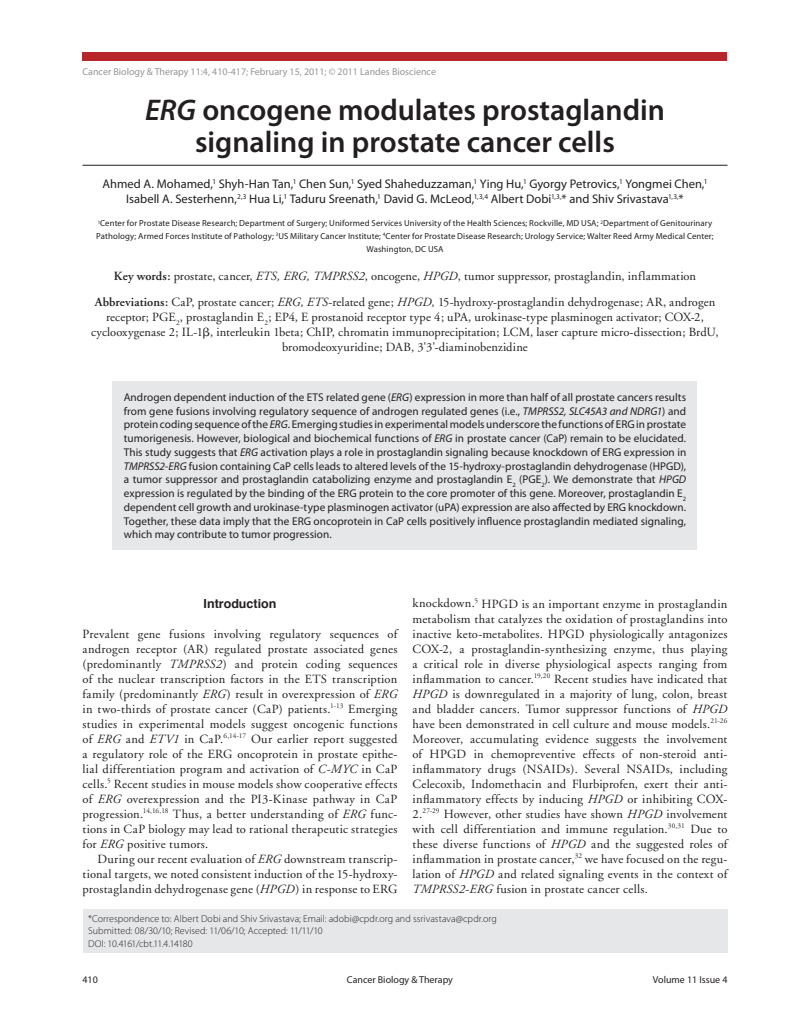
<style>
.page{position:relative;width:810px;height:1035px;background:#fff}
.page>*{position:absolute;margin:0;border:0;box-sizing:border-box;transform-origin:0 0}
.t1{font:600 30px/32.5px "Myriad Pro";color:#231f20;text-align:center}
.t2{font:12.5px/15px "Adobe Garamond";letter-spacing:.01em;color:#231f20;text-align:justify}
.t3{font:12.5px/15px "Myriad Pro";color:#231f20;text-align:center}
.t4{font:700 12.5px "Helvetica";color:#231f20}
.t5{font:11.25px/13.8px "Myriad Pro";letter-spacing:.005em;color:#231f20;text-align:justify}
.t6{font:300 10px/12.5px "Myriad Pro";letter-spacing:.005em;color:#231f20}
.t7{font:10px "Myriad Pro";color:#939598}
.t8{font:10px "Myriad Pro";color:#231f20}
.t9{font:8.75px/12.5px "Myriad Pro";letter-spacing:.01em;color:#231f20;text-align:center}
.s1{font-style:italic}
.s2{font-weight:600}
.s3{font-family:"Universal Std Greekw Math Pi"}
</style>
<div class="page">
<div style="left:82px;top:52px;width:646px;height:9px;background:#b7262b"></div>
<div style="left:83px;top:909px;width:644px;height:43px;background:#e6e7e9"></div>
<div style="left:112px;top:381px;width:586px;height:169px;background:#e6e7e9"></div>
<hr style="left:83px;top:165px;width:644px;height:1px;background:#231f20">
<p class="t7" style="left:82px;top:65px;width:355px">Cancer Biology &amp; Therapy 11:4, 410-417; February 15, 2011; © 2011 Landes Bioscience</p>
<h1 class="t1" style="left:145px;top:93px;width:521px"><span class="s1">ERG</span> oncogene modulates prostaglandin signaling in prostate cancer cells</h1>
<p class="t3" style="left:103px;top:176px;width:606px">Ahmed A. Mohamed,<sup>1</sup> Shyh-Han Tan,<sup>1</sup> Chen Sun,<sup>1</sup> Syed Shaheduzzaman,<sup>1</sup> Ying Hu,<sup>1</sup> Gyorgy Petrovics,<sup>1</sup> Yongmei Chen,<sup>1<br></sup>Isabell A. Sesterhenn,<sup>2,3</sup> Hua Li,<sup>1</sup> Taduru Sreenath,<sup>1</sup> David G. McLeod,<sup>1,3,4</sup> Albert Dobi<sup>1,3,</sup>* and Shiv Srivastava<sup>1,3,</sup>*</p>
<p class="t9" style="left:96px;top:217px;width:619px"><sup>1</sup>Center for Prostate Disease Research; Department of Surgery; Uniformed Services University of the H ealth Sciences; Rockville, MD USA; <sup>2</sup>Department of Genitourinary<br>Pathology; Armed Forces Institute of Pathology; <sup>3</sup>US Military Cancer Institute; <sup>4</sup>Center for Prostate Disease Research; Urology Service; Walter Reed Army Medical Center;<br>Washington, DC USA</p>
<p class="t2" style="left:95px;top:263px;width:622px;line-height:26.2px;text-align:center"><span class="s2">Key words:</span> prostate, cancer, <span class="s1">ETS, ERG, TMPRSS2</span>, oncogene, <span class="s1">HPGD</span>, tumor suppressor, prostaglandin, inflammation<br><span class="s2">Abbreviations:</span> CaP, prostate cancer; <span class="s1">ERG, ETS</span>-related gene; <span class="s1">HPGD,</span> 15-hydroxy-prostaglandin dehydrogenase; AR, androgen</p>
<p class="t2" style="left:91px;top:310px;width:629px;text-align:center">receptor; PGE<sub>2</sub>, prostaglandin E<sub>2</sub>; EP4, E prostanoid receptor type 4; uPA, urokinase-type plasminogen activator; COX-2, cyclooxygenase 2; IL-1<span class="s3">β</span>, interleukin 1beta; ChIP, chromatin immunoprecipitation; LCM, laser capture micro-dissection; BrdU, bromodeoxyuridine; DAB, 3'3'-diaminobenzidine</p>
<p class="t5" style="left:124px;top:390px;width:564px">Androgen dependent induction of the ETS related gene (<span class="s1">ERG</span>) expression in more than half of all prostate cancers results from gene fusions involving regulatory sequence of androgen regulated genes (i.e., <span class="s1">TMPRSS2, SLC45A3 and NDRG1</span>) and protein coding sequence of the <span class="s1">ERG</span>. Emerging studies in experimental models underscore the functions of ERG in prostate tumorigenesis. However, biological and biochemical functions of <span class="s1">ERG</span> in prostate cancer (CaP) remain to be elucidated.<br>This study suggests that <span class="s1">ERG</span> activation plays a role in prostaglandin signaling because knockdown of ERG expression in <span class="s1">TMPRSS2-ERG</span> fusion containing CaP cells leads to altered levels of the 15-hydroxy-prostaglandin dehydrogenase (HPGD), a tumor suppressor and prostaglandin catabolizing enzyme and prostaglandin E<sub>2</sub> (PGE<sub>2</sub>). We demonstrate that <span class="s1">HPGD </span>expression is regulated by the binding of the ERG protein to the core promoter of this gene. Moreover, prostaglandin E <sub>2 </sub>dependent cell growth and urokinase-type plasminogen activator (uPA) expression are also affected by ERG knockdown.<br>Together, these data imply that the ERG oncoprotein in CaP cells positively influence prostaglandin mediated signaling, which may contribute to tumor progression.</p>
<p class="t4" style="left:204px;top:593px;width:74px">Introduction</p>
<p class="t2" style="left:83px;top:626px;width:317px">Prevalent gene fusions involving regulatory sequences of androgen receptor (AR) regulated prostate associated genes (predominantly <span class="s1">TMPRSS2</span>) and protein coding sequences of the nuclear transcription factors in the ETS transcription family (predominantly <span class="s1">ERG</span>) result in overexpression of <span class="s1">ERG </span>in two-thirds of prostate cancer (CaP) patients.<sup>1-13</sup> Emerging studies in experimental models suggest oncogenic functions of <span class="s1">ERG</span> and <span class="s1">ETV1</span> in CaP.<sup>6,14-17</sup> Our earlier report suggested a regulatory role of the ERG oncoprotein in prostate epithe&shy;lial differentiation program and activation of <span class="s1">C-MYC</span> in CaP cells.<sup>5</sup> Recent studies in mouse models show cooperative effects of <span class="s1">ERG</span> overexpression and the PI3-Kinase pathway in CaP progression.<sup>14,16,18</sup> Thus, a better understanding of <span class="s1">ERG</span> func&shy;tions in CaP biology may lead to rational therapeutic strategies for <span class="s1">ERG</span> positive tumors.</p>
<p class="t2" style="left:83px;top:851px;width:316px;text-indent:15px">During our recent evaluation of <span class="s1">ERG</span> downstream transcrip&shy;tional targets, we noted consistent induction of the 15-hydroxy&shy;prostaglandin dehydrogenase gene (<span class="s1">HPGD</span>) in response to ERG</p>
<p class="t2" style="left:412px;top:596px;width:316px">knockdown.<sup>5</sup> HPGD is an important enzyme in prostaglandin metabolism that catalyzes the oxidation of prostaglandins into inactive keto-metabolites. HPGD physiologically antagonizes COX-2, a prostaglandin-synthesizing enzyme, thus playing a critical role in diverse physiological aspects ranging from inflammation to cancer.<sup>19,20</sup> Recent studies have indicated that <span class="s1">HPGD</span> is downregulated in a majority of lung, colon, breast and bladder cancers. Tumor suppressor functions of <span class="s1">HPGD </span>have been demonstrated in cell culture and mouse models.<sup>21-26<br></sup>Moreover, accumulating evidence suggests the involvement of HPGD in chemopreventive effects of non-steroid anti&shy;inflammatory drugs (NSAIDs). Several NSAIDs, including Celecoxib, Indomethacin and Flurbiprofen, exert their anti&shy;inflammatory effects by inducing <span class="s1">HPGD</span> or inhibiting COX-2.<sup>27-29</sup> However, other studies have shown <span class="s1">HPGD</span> involvement with cell differentiation and immune regulation.<sup>30,31</sup> Due to these diverse functions of <span class="s1">HPGD</span> and the suggested roles of inflammation in prostate cancer,<sup>32</sup> we have focused on the regu&shy;lation of <span class="s1">HPGD</span> and related signaling events in the context of <span class="s1">TMPRSS2-ERG</span> fusion in prostate cancer cells.</p>
<p class="t6" style="left:88px;top:912px;width:410px">*Correspondence to: Albert Dobi and Shiv Srivastava; Email: adobi@cpdr.org and ssrivastava@cpdr.org<br>Submitted: 08/30/10; Revised: 11/06/10; Accepted: 11/11/10<br>DOI: 10.4161/cbt.11.4.14180</p>
<p class="t8" style="left:82px;top:973px;width:17px">410</p>
<p class="t8" style="left:347px;top:973px;width:108px">Cancer Biology &amp; Therapy</p>
<p class="t8" style="left:653px;top:973px;width:76px">Volume 11 Issue 4</p>
</div>
